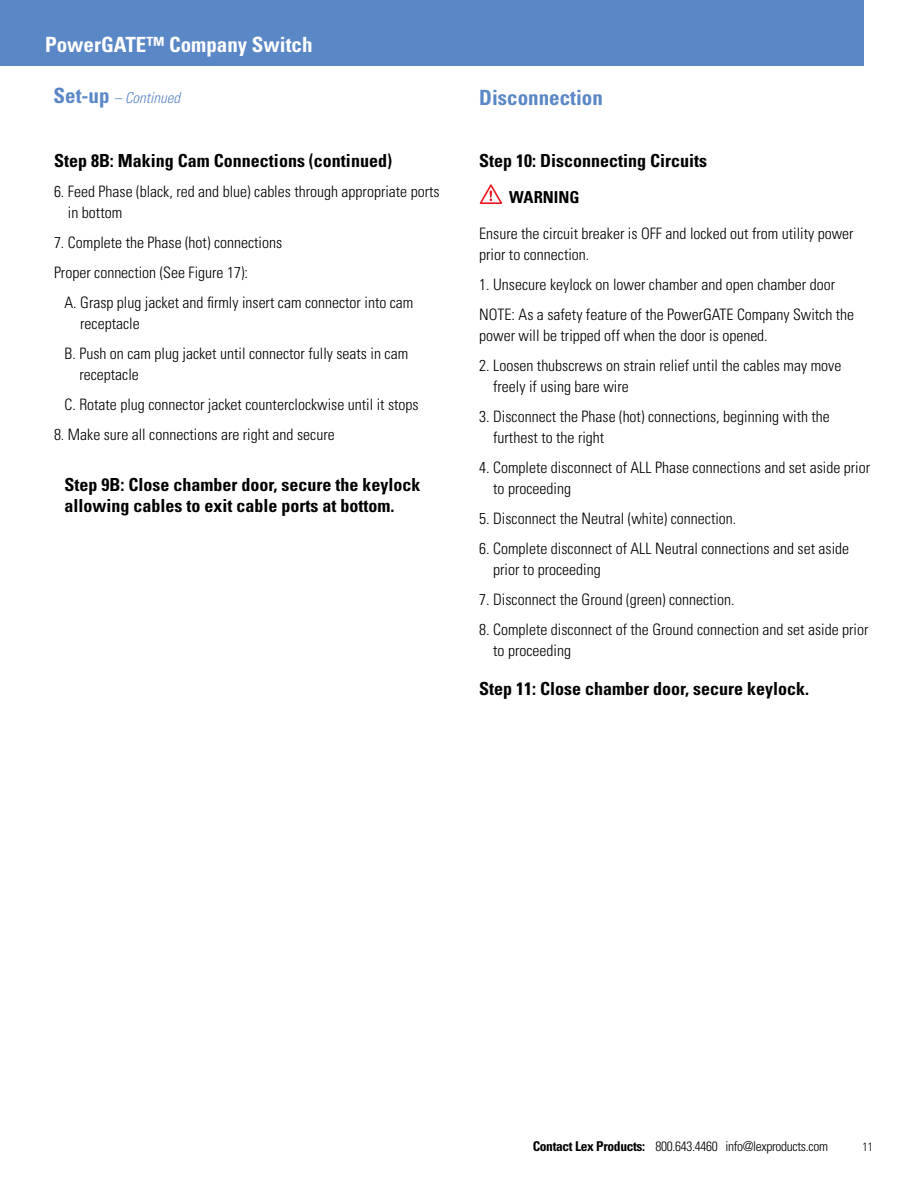
<style>
.page{position:relative;width:918px;height:1188px;background:#fff}
.page>*{position:absolute;margin:0;border:0;box-sizing:border-box;transform-origin:0 0}
.t1{font:700 condensed 21px "Univers";color:#fff}
.t2{font:700 condensed 21px "Univers";color:#5a87c6}
.t3{font:700 condensed 18px/21px "Univers";color:#000}
.t4{font:700 condensed 16.5px "Univers";color:#000}
.t5{font:300 condensed 15.75px/21px "Univers";color:#000}
.t6{font:italic 300 condensed 15px "Univers";color:#5a87c6}
.t7{font:300 condensed 13.5px "Univers";letter-spacing:-.025em;color:#000}
.t8{font:300 condensed 12px "Univers";color:#000}
.s1{font-weight:700;font-style:normal;font-size:21px}
.s2{font-weight:700}
</style>
<div class="page">
<div style="left:0;top:0;width:864px;height:66px;background:#5a87c6"></div>
<svg style="left:479px;top:184px;width:24px;height:21px"></svg>
<h1 class="t1" style="left:45px;top:37px;width:269px">PowerGATE™ Company Switch</h1>
<p class="t6" style="left:54px;top:92px;width:128px"><span class="s1">Set-up</span> – Continued</p>
<p class="t3" style="left:54px;top:151px;width:340px">Step 8B: Making Cam Connections (continued)</p>
<p class="t5" style="left:68px;top:183px;width:373px;text-indent:-14px">6. Feed Phase (black, red and blue) cables through appropriate ports in bottom</p>
<p class="t5" style="left:54px;top:229px;width:230px;line-height:30px">7. Complete the Phase (hot) connections<br>Proper connection (See Figure 17):</p>
<p class="t5" style="left:80px;top:294px;width:335px;text-indent:-16px">A. Grasp plug jacket and firmly insert cam connector into cam receptacle</p>
<p class="t5" style="left:79px;top:345px;width:330px;text-indent:-15px">B. Push on cam plug jacket until connector fully seats in cam receptacle</p>
<p class="t5" style="left:65px;top:396px;width:356px">C. Rotate plug connector jacket counterclockwise until it stops</p>
<p class="t5" style="left:54px;top:426px;width:282px">8. Make sure all connections are right and secure</p>
<p class="t3" style="left:64px;top:475px;width:357px">Step 9B: Close chamber door, secure the keylock allowing cables to exit cable ports at bottom.</p>
<h1 class="t2" style="left:479px;top:90px;width:125px">Disconnection</h1>
<p class="t3" style="left:479px;top:151px;width:229px">Step 10: Disconnecting Circuits</p>
<p class="t4" style="left:509px;top:191px;width:72px">WARNING</p>
<p class="t5" style="left:479px;top:225px;width:376px">Ensure the circuit breaker is OFF and locked out from utility power prior to connection.</p>
<p class="t5" style="left:479px;top:271px;width:377px;line-height:30px">1. Unsecure keylock on lower chamber and open chamber door<br>NOTE: As a safety feature of the PowerGATE Company Switch the</p>
<p class="t5" style="left:479px;top:327px;width:290px">power will be tripped off when the door is opened.</p>
<p class="t5" style="left:493px;top:357px;width:350px;text-indent:-14px">2. Loosen thubscrews on strain relief until the cables may move freely if using bare wire</p>
<p class="t5" style="left:493px;top:408px;width:338px;text-indent:-14px">3. Disconnect the Phase (hot) connections, beginning with the furthest to the right</p>
<p class="t5" style="left:493px;top:459px;width:378px;text-indent:-14px">4. Complete disconnect of ALL Phase connections and set aside prior to proceeding</p>
<p class="t5" style="left:479px;top:510px;width:259px">5. Disconnect the Neutral (white) connection.</p>
<p class="t5" style="left:493px;top:540px;width:357px;text-indent:-14px">6. Complete disconnect of ALL Neutral connections and set aside prior to proceeding</p>
<p class="t5" style="left:479px;top:591px;width:257px">7. Disconnect the Ground (green) connection.</p>
<p class="t5" style="left:493px;top:621px;width:377px;text-indent:-14px">8. Complete disconnect of the Ground connection and set aside prior to proceeding</p>
<p class="t3" style="left:479px;top:679px;width:331px">Step 11: Close chamber door, secure keylock.</p>
<p class="t7" style="left:533px;top:1141px;width:297px"><span class="s2">Contact Lex Products:</span> 800.643.4460 info@lexproducts.com</p>
<p class="t8" style="left:862px;top:1142px;width:12px">11</p>
</div>
